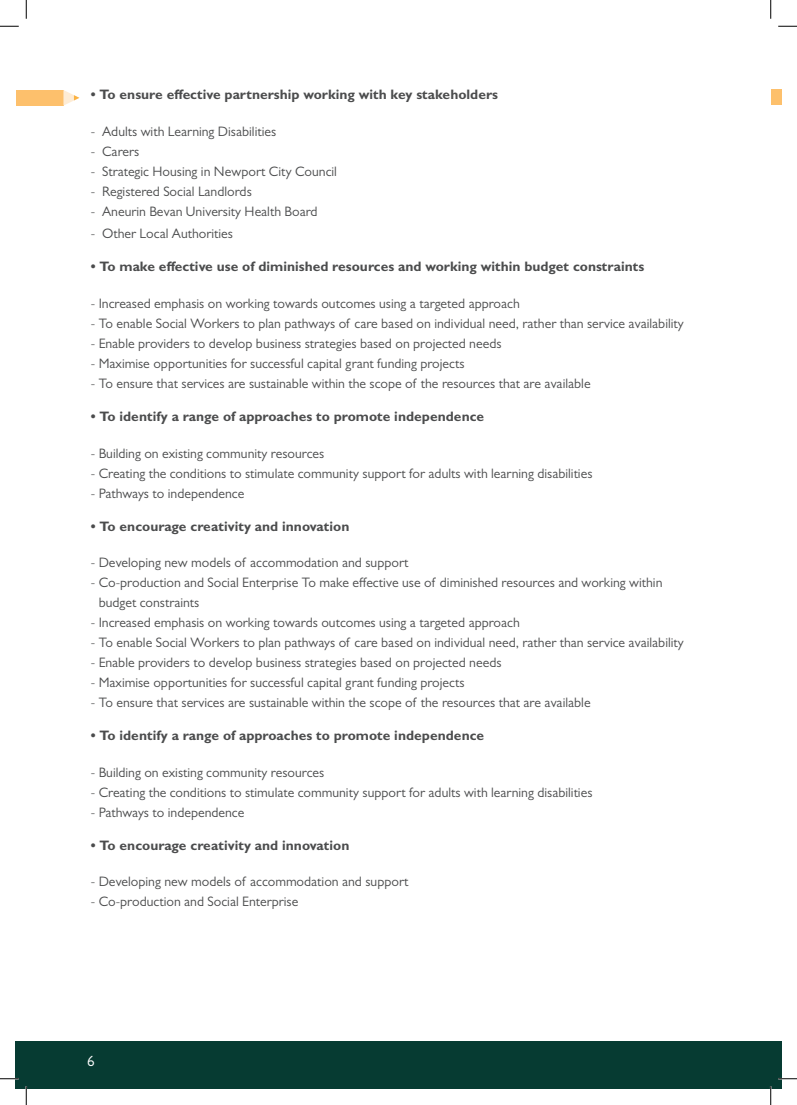
<style>
.page{position:relative;width:797px;height:1105px;background:#fff}
.page>*{position:absolute;margin:0;border:0;box-sizing:border-box;transform-origin:0 0}
.t1{font:15px "Gill Sans MT Pro";color:#fff}
.t2{font:13.75px/20px "Gill Sans MT Pro";color:#4b4c4d}
.t3{font:700 13.75px "Gill Sans MT Pro";color:#4b4c4d}
</style>
<div class="page">
<div style="left:16px;top:1041px;width:765px;height:48px;background:#063b32"></div>
<div style="left:16px;top:90px;width:47px;height:16px;background:#fdc06c"></div>
<svg style="left:63px;top:90px;width:16px;height:16px"></svg>
<div style="left:770px;top:89px;width:11px;height:16px;background:#fdc06c"></div>
<svg style="left:0;top:25px;width:19px;height:2px"></svg>
<svg style="left:778px;top:25px;width:19px;height:2px"></svg>
<svg style="left:0;top:1078px;width:19px;height:1px"></svg>
<svg style="left:778px;top:1078px;width:19px;height:1px"></svg>
<svg style="left:25px;top:0;width:2px;height:19px"></svg>
<svg style="left:25px;top:1086px;width:2px;height:19px"></svg>
<svg style="left:770px;top:0;width:1px;height:19px"></svg>
<svg style="left:770px;top:1086px;width:1px;height:19px"></svg>
<p class="t3" style="left:91px;top:86px;width:409px">• To ensure effective partnership working with key stakeholders</p>
<p class="t2" style="left:91px;top:121px;width:187px">- Adults with Learning Disabilities</p>
<p class="t2" style="left:91px;top:141px;width:50px">- Carers</p>
<p class="t2" style="left:91px;top:161px;width:248px">- Strategic Housing in Newport City Council</p>
<p class="t2" style="left:91px;top:181px;width:162px">- Registered Social Landlords</p>
<p class="t2" style="left:91px;top:201px;width:228px">- Aneurin Bevan University Health Board</p>
<p class="t2" style="left:91px;top:224px;width:144px">- Other Local Authorities</p>
<p class="t3" style="left:91px;top:258px;width:555px">• To make effective use of diminished resources and working within budget constraints</p>
<p class="t2" style="left:91px;top:293px;width:430px">- Increased emphasis on working towards outcomes using a targeted approach</p>
<p class="t2" style="left:91px;top:313px;width:594px">- To enable Social Workers to plan pathways of care based on individual need, rather than service availability</p>
<p class="t2" style="left:91px;top:333px;width:412px">- Enable providers to develop business strategies based on projected needs</p>
<p class="t2" style="left:91px;top:353px;width:375px">- Maximise opportunities for successful capital grant funding projects</p>
<p class="t2" style="left:91px;top:373px;width:501px">- To ensure that services are sustainable within the scope of the resources that are available</p>
<p class="t3" style="left:91px;top:408px;width:395px">• To identify a range of approaches to promote independence</p>
<p class="t2" style="left:91px;top:443px;width:235px">- Building on existing community resources</p>
<p class="t2" style="left:91px;top:463px;width:503px">- Creating the conditions to stimulate community support for adults with learning disabilities</p>
<p class="t2" style="left:91px;top:483px;width:155px">- Pathways to independence</p>
<p class="t3" style="left:91px;top:517px;width:260px">• To encourage creativity and innovation</p>
<p class="t2" style="left:91px;top:552px;width:319px">- Developing new models of accommodation and support</p>
<p class="t2" style="left:99px;top:572px;width:565px;text-indent:-8px">- Co-production and Social Enterprise To make effective use of diminished resources and working within budget constraints</p>
<p class="t2" style="left:91px;top:612px;width:430px">- Increased emphasis on working towards outcomes using a targeted approach</p>
<p class="t2" style="left:91px;top:632px;width:594px">- To enable Social Workers to plan pathways of care based on individual need, rather than service availability</p>
<p class="t2" style="left:91px;top:652px;width:412px">- Enable providers to develop business strategies based on projected needs</p>
<p class="t2" style="left:91px;top:672px;width:375px">- Maximise opportunities for successful capital grant funding projects</p>
<p class="t2" style="left:91px;top:692px;width:501px">- To ensure that services are sustainable within the scope of the resources that are available</p>
<p class="t3" style="left:91px;top:727px;width:395px">• To identify a range of approaches to promote independence</p>
<p class="t2" style="left:91px;top:762px;width:235px">- Building on existing community resources</p>
<p class="t2" style="left:91px;top:782px;width:503px">- Creating the conditions to stimulate community support for adults with learning disabilities</p>
<p class="t2" style="left:91px;top:802px;width:155px">- Pathways to independence</p>
<p class="t3" style="left:91px;top:836px;width:260px">• To encourage creativity and innovation</p>
<p class="t2" style="left:91px;top:871px;width:319px">- Developing new models of accommodation and support</p>
<p class="t2" style="left:91px;top:891px;width:209px">- Co-production and Social Enterprise</p>
<p class="t1" style="left:87px;top:1052px;width:9px">6</p>
</div>
